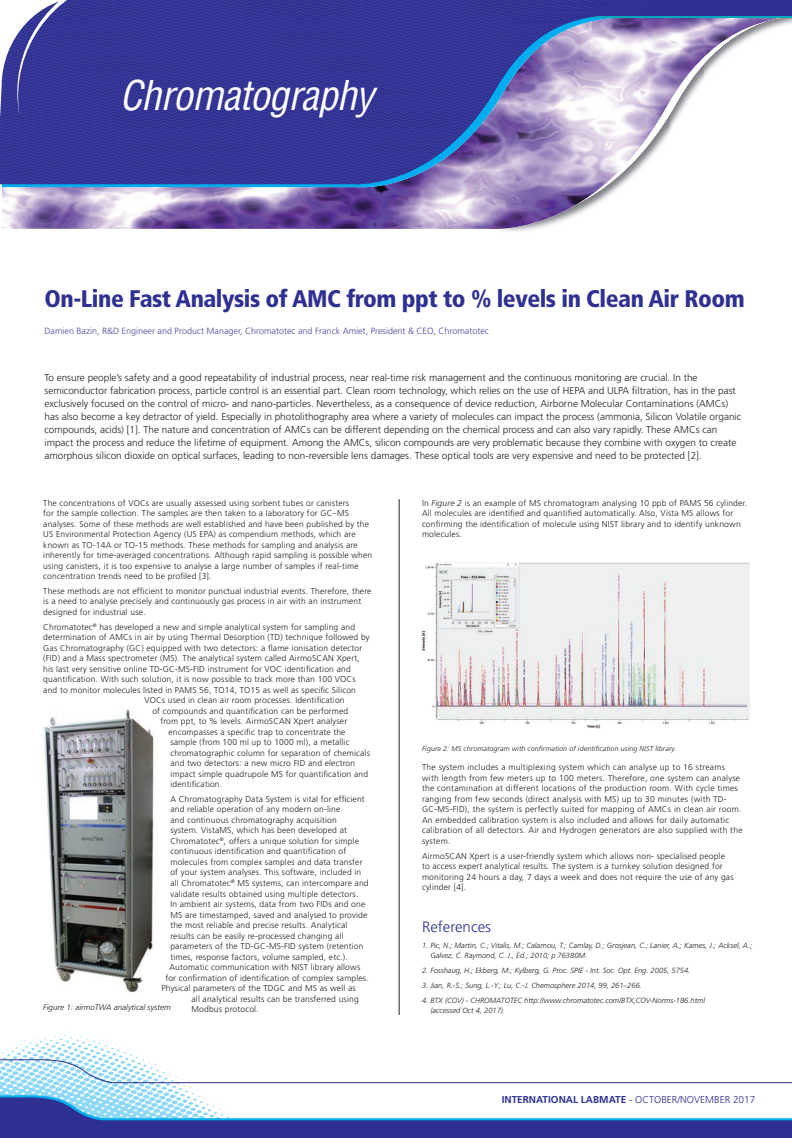
<style>
.page{position:relative;width:792px;height:1138px;background:#fff}
.page>*{position:absolute;margin:0;border:0;box-sizing:border-box;transform-origin:0 0}
.t1{font:italic condensed 40px "Helvetica";letter-spacing:-.02em;color:#fff}
.t2{font:900 condensed 24px "Frutiger";letter-spacing:-.02em;color:#2e3092}
.t3{font:300 15px "Frutiger";color:#2e3092}
.t4{font:300 10px/13px "Frutiger";color:#231f20}
.t5{font:300 10px "Frutiger";color:#2e3092}
.t6{font:300 9px "Frutiger";color:#48479d}
.t7{font:300 8.5px/10.5px "Frutiger";letter-spacing:.02em;color:#231f20}
.t8{font:italic 300 8px "Frutiger";color:#231f20}
.t9{font:italic 300 7.5px/10.5px "Frutiger";color:#231f20}
.t10{font:italic 300 7px "Frutiger";letter-spacing:.02em;color:#231f20}
.s1{font-style:italic}
.s2{font-weight:700}
</style>
<div class="page">
<hr style="left:398px;top:499px;width:1px;height:516px;background:#231f20">
<img style="left:44px;top:709px;width:110px;height:283px">
<img style="left:421px;top:563px;width:329px;height:166px">
<img style="left:367px;top:18px;width:424px;height:211px">
<div style="left:2px;top:0;width:789px;height:18px;background:#00aabc"></div>
<div style="left:0;top:0;width:791px;height:16px;background:#2e3092"></div>
<svg style="left:367px;top:39px;width:274px;height:154px;background:#8681ba"></svg>
<img style="left:367px;top:0;width:229px;height:11px">
<img style="left:367px;top:11px;width:130px;height:28px">
<img style="left:497px;top:11px;width:144px;height:35px">
<img style="left:497px;top:45px;width:33px;height:40px">
<img style="left:367px;top:149px;width:78px;height:29px">
<svg style="left:0;top:0;width:367px;height:229px;background:#49489d"></svg>
<svg style="left:0;top:0;width:114px;height:117px;background:#5153a4"></svg>
<svg style="left:0;top:1032px;width:792px;height:106px"></svg>
<h1 class="t1" style="left:120px;top:70px;width:256px">Chromatography</h1>
<h2 class="t2" style="left:44px;top:284px;width:701px">On-Line Fast Analysis of AMC from ppt to % levels in Clean Air Room</h2>
<p class="t6" style="left:44px;top:325px;width:446px">Damien Bazin, R&amp;D Engineer and Product Manager, Chromatotec and Franck Amiet, President &amp; CEO, Chromatotec</p>
<p class="t4" style="left:44px;top:371px;width:698px">To ensure people’s safety and a good repeatability of industrial process, near real-time risk management and the continuous monitoring are crucial. In the semiconductor fabrication process, particle control is an essential part. Clean room technology, which relies on the use of HEPA and ULPA filtration, has in the past exclusively focused on the control of micro- and nano-particles. Nevertheless, as a consequence of device reduction, Airborne Molecular Contaminations (AMCs) has also become a key detractor of yield. Especially in photolithography area where a variety of molecules can impact the process (ammonia, Silicon Volatile organic compounds, acids) [1]. The nature and concentration of AMCs can be different depending on the chemical process and can also vary rapidly. These AMCs can impact the process and reduce the lifetime of equipment. Among the AMCs, silicon compounds are very problematic because they combine with oxygen to create amorphous silicon dioxide on optical surfaces, leading to non-reversible lens damages. These optical tools are very expensive and need to be protected [2].</p>
<p class="t7" style="left:43px;top:497px;width:330px">The concentrations of VOCs are usually assessed using sorbent tubes or canisters<br>for the sample collection. The samples are then taken to a laboratory for GC–MS analyses. Some of these methods are well established and have been published by the US Environmental Protection Agency (US EPA) as compendium methods, which are known as TO-14A or TO-15 methods. These methods for sampling and analysis are inherently for time-averaged concentrations. Although rapid sampling is possible when using canisters, it is too expensive to analyse a large number of samples if real-time concentration trends need to be profiled [3].</p>
<p class="t7" style="left:43px;top:586px;width:329px">These methods are not efficient to monitor punctual industrial events. Therefore, there is a need to analyse precisely and continuously gas process in air with an instrument designed for industrial use.</p>
<p class="t7" style="left:43px;top:621px;width:313px">Chromatotec<sup>®</sup> has developed a new and simple analytical system for sampling and</p>
<p class="t7" style="left:43px;top:632px;width:328px">determination of AMCs in air by using Thermal Desorption (TD) technique followed by</p>
<p class="t7" style="left:43px;top:642px;width:320px">Gas Chromatography (GC) equipped with two detectors: a flame ionisation detector</p>
<p class="t7" style="left:43px;top:653px;width:318px">(FID) and a Mass spectrometer (MS). The analytical system called AirmoSCAN Xpert,</p>
<p class="t7" style="left:43px;top:663px;width:309px">his last very sensitive online TD-GC-MS-FID instrument for VOC identification and</p>
<p class="t7" style="left:43px;top:674px;width:314px">quantification. With such solution, it is now possible to track more than 100 VOCs</p>
<p class="t7" style="left:43px;top:684px;width:314px">and to monitor molecules listed in PAMS 56, TO14, TO15 as well as specific Silicon</p>
<p class="t7" style="left:144px;top:695px;width:202px">VOCs used in clean air room processes. Identification</p>
<p class="t7" style="left:152px;top:705px;width:197px">of compounds and quantification can be performed</p>
<p class="t7" style="left:160px;top:716px;width:188px">from ppt, to % levels. AirmoSCAN Xpert analyser</p>
<p class="t7" style="left:168px;top:726px;width:179px">encompasses a specific trap to concentrate the</p>
<p class="t7" style="left:170px;top:737px;width:180px">sample (from 100 ml up to 1000 ml), a metallic</p>
<p class="t7" style="left:170px;top:747px;width:201px">chromatographic column for separation of chemicals</p>
<p class="t7" style="left:170px;top:758px;width:186px">and two detectors: a new micro FID and electron</p>
<p class="t7" style="left:170px;top:768px;width:199px">impact simple quadrupole MS for quantification and</p>
<p class="t7" style="left:170px;top:779px;width:53px">identification.</p>
<p class="t7" style="left:170px;top:794px;width:196px">A Chromatography Data System is vital for efficient</p>
<p class="t7" style="left:170px;top:804px;width:171px">and reliable operation of any modern on-line</p>
<p class="t7" style="left:170px;top:815px;width:168px">and continuous chromatography acquisition</p>
<p class="t7" style="left:170px;top:825px;width:178px">system. VistaMS, which has been developed at</p>
<p class="t7" style="left:170px;top:836px;width:190px">Chromatotec<sup>®</sup>, offers a unique solution for simple</p>
<p class="t7" style="left:170px;top:846px;width:177px">continuous identification and quantification of</p>
<p class="t7" style="left:170px;top:857px;width:194px">molecules from complex samples and data transfer</p>
<p class="t7" style="left:170px;top:867px;width:192px">of your system analyses. This software, included in</p>
<p class="t7" style="left:170px;top:878px;width:200px">all Chromatotec<sup>®</sup> MS systems, can intercompare and</p>
<p class="t7" style="left:170px;top:888px;width:189px">validate results obtained using multiple detectors.</p>
<p class="t7" style="left:170px;top:899px;width:196px">In ambient air systems, data from two FIDs and one</p>
<p class="t7" style="left:170px;top:909px;width:198px">MS are timestamped, saved and analysed to provide</p>
<p class="t7" style="left:170px;top:920px;width:178px">the most reliable and precise results. Analytical</p>
<p class="t7" style="left:170px;top:930px;width:175px">results can be easily re-processed changing all</p>
<p class="t7" style="left:170px;top:941px;width:194px">parameters of the TD-GC-MS-FID system (retention</p>
<p class="t7" style="left:170px;top:951px;width:179px">times, response factors, volume sampled, etc.).</p>
<p class="t7" style="left:169px;top:962px;width:192px">Automatic communication with NIST library allows</p>
<p class="t7" style="left:165px;top:972px;width:205px">for confirmation of identification of complex samples.</p>
<p class="t7" style="left:161px;top:983px;width:196px">Physical parameters of the TDGC and MS as well as</p>
<p class="t7" style="left:191px;top:993px;width:169px">all analytical results can be transferred using</p>
<p class="t7" style="left:191px;top:1004px;width:69px">Modbus protocol.</p>
<p class="t8" style="left:43px;top:1002px;width:129px">Figure 1: airmoTWA analytical system</p>
<p class="t7" style="left:422px;top:497px;width:326px">In <span class="s1">Figure 2</span> is an example of MS chromatogram analysing 10 ppb of PAMS 56 cylinder.<br>All molecules are identified and quantified automatically. Also, Vista MS allows for confirming the identification of molecule using NIST library and to identify unknown molecules.</p>
<p class="t10" style="left:422px;top:745px;width:255px">Figure 2: MS chromatogram with confirmation of identification using NIST library.</p>
<p class="t7" style="left:422px;top:762px;width:322px">The system includes a multiplexing system which can analyse up to 16 streams with length from few meters up to 100 meters. Therefore, one system can analyse the contamination at different locations of the production room. With cycle times ranging from few seconds (direct analysis with MS) up to 30 minutes (with TD-GC-MS-FID), the system is perfectly suited for mapping of AMCs in clean air room.<br>An embedded calibration system is also included and allows for daily automatic calibration of all detectors. Air and Hydrogen generators are also supplied with the system.</p>
<p class="t7" style="left:422px;top:850px;width:313px">AirmoSCAN Xpert is a user-friendly system which allows non- specialised people to access expert analytical results. The system is a turnkey solution designed for monitoring 24 hours a day, 7 days a week and does not require the use of any gas cylinder [4].</p>
<h3 class="t3" style="left:422px;top:918px;width:70px">References</h3>
<p class="t9" style="left:430px;top:940px;width:323px;text-indent:-8px">1. Pic, N.; Martin, C.; Vitalis, M.; Calarnou, T.; Camlay, D.; Grosjean, C.; Lanier, A.; Kames, J.; Acksel, A.;<br>Galvez, C. Raymond, C. J., Ed.; 2010; p 76380M.</p>
<p class="t9" style="left:422px;top:965px;width:270px">2. Fosshaug, H.; Ekberg, M.; Kylberg, G. Proc. SPIE - Int. Soc. Opt. Eng. 2005, 5754.</p>
<p class="t9" style="left:422px;top:980px;width:221px">3. Jian, R.-S.; Sung, L.-Y.; Lu, C.-J. Chemosphere 2014, 99, 261–266.</p>
<p class="t9" style="left:430px;top:995px;width:276px;text-indent:-8px">4. BTX (COV) - CHROMATOTEC http://www.chromatotec.com/BTX,COV-Norms-186.html (accessed Oct 4, 2017).</p>
<p class="t5" style="left:501px;top:1094px;width:255px"><span class="s2">INTERNATIONAL LABMATE</span> - OCTOBER/NOVEMBER 2017</p>
</div>
